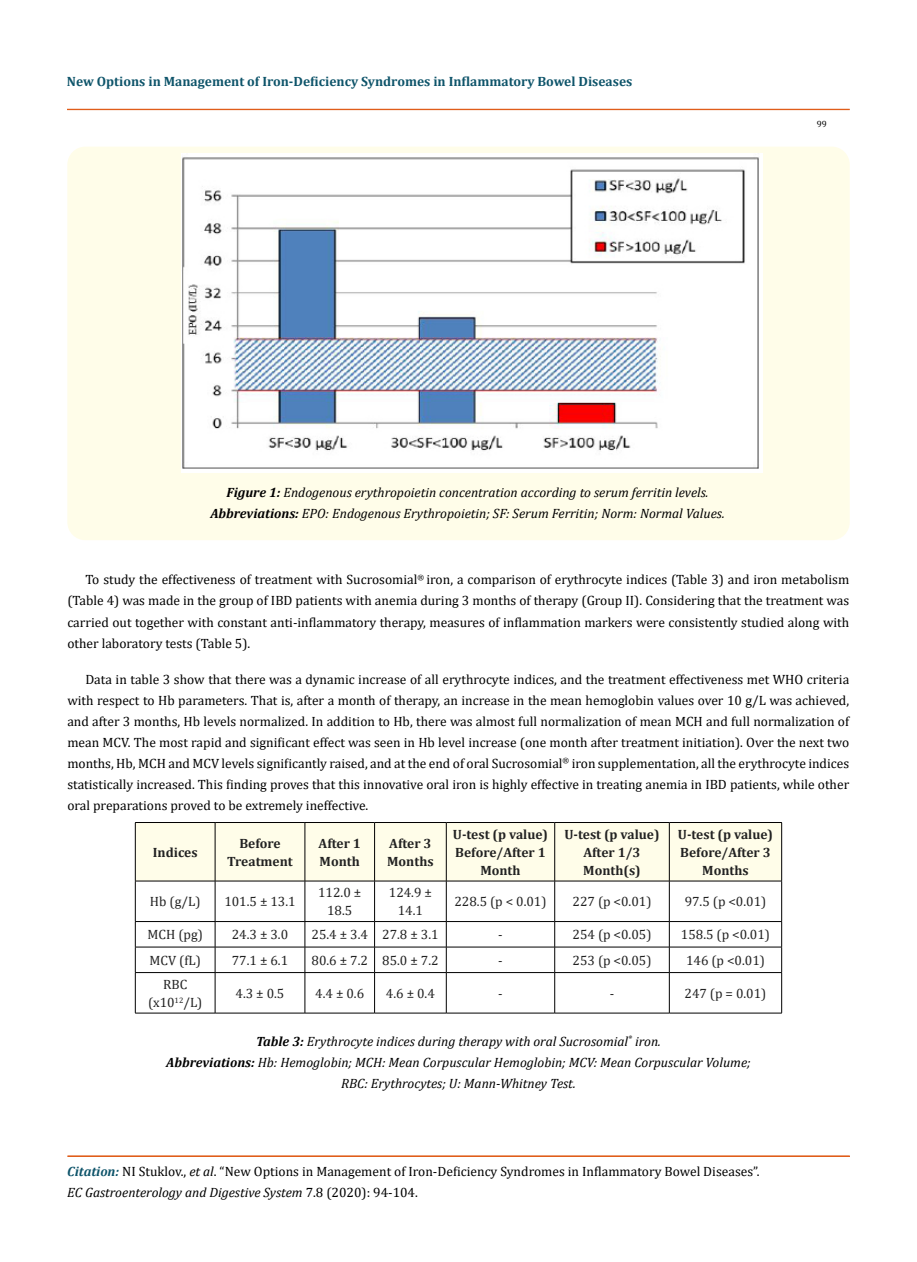
<style>
.page{position:relative;width:917px;height:1262px;background:#fff}
.page>*{position:absolute;margin:0;border:0;box-sizing:border-box;transform-origin:0 0}
.t1{font:13.5px/21px "Cambria";color:#000;text-align:justify}
.t2{font:italic 13.5px/21px "Cambria";color:#000;text-align:center}
.t3{font:13.5px/18px "Cambria";color:#222;text-align:center}
.t4{font:700 13.5px/18px "Cambria";color:#222;text-align:center}
.t5{font:700 13.5px "Cambria";color:#0e546a}
.t6{font:9px "Cambria";color:#000}
.s1{font-weight:700}
.s2{font-weight:700;font-style:italic;color:#0e546a}
.s3{font-style:italic}
</style>
<div class="page">
<div style="left:67px;top:109px;width:782px;height:1px;border:1px solid #e05d1a"></div>
<hr style="left:68px;top:1156px;width:781px;height:1px;background:#e05d1a">
<div style="left:67px;top:147px;width:782px;height:393px;background:#fffde9;border-radius:18px"></div>
<div style="left:136px;top:823px;width:645px;height:57px;background:#fffde9"></div>
<hr style="left:135px;top:822px;width:80px;height:1px;background:#000">
<hr style="left:135px;top:822px;width:1px;height:59px;background:#000">
<hr style="left:215px;top:822px;width:90px;height:1px;background:#000">
<hr style="left:215px;top:822px;width:1px;height:59px;background:#000">
<hr style="left:305px;top:822px;width:69px;height:1px;background:#000">
<hr style="left:304px;top:822px;width:1px;height:59px;background:#000">
<hr style="left:374px;top:822px;width:72px;height:1px;background:#000">
<hr style="left:374px;top:822px;width:1px;height:59px;background:#000">
<hr style="left:446px;top:822px;width:108px;height:1px;background:#000">
<hr style="left:446px;top:822px;width:1px;height:59px;background:#000">
<hr style="left:554px;top:822px;width:115px;height:1px;background:#000">
<hr style="left:554px;top:822px;width:1px;height:59px;background:#000">
<hr style="left:669px;top:822px;width:112px;height:1px;background:#000">
<hr style="left:669px;top:822px;width:1px;height:59px;background:#000">
<hr style="left:781px;top:822px;width:1px;height:59px;background:#000">
<hr style="left:135px;top:880px;width:80px;height:1px;background:#000">
<hr style="left:135px;top:881px;width:1px;height:40px;background:#000">
<hr style="left:215px;top:880px;width:90px;height:1px;background:#000">
<hr style="left:215px;top:881px;width:1px;height:40px;background:#000">
<hr style="left:305px;top:880px;width:69px;height:1px;background:#000">
<hr style="left:304px;top:881px;width:1px;height:40px;background:#000">
<hr style="left:374px;top:880px;width:72px;height:1px;background:#000">
<hr style="left:374px;top:881px;width:1px;height:40px;background:#000">
<hr style="left:446px;top:880px;width:108px;height:1px;background:#000">
<hr style="left:446px;top:881px;width:1px;height:40px;background:#000">
<hr style="left:554px;top:880px;width:115px;height:1px;background:#000">
<hr style="left:554px;top:881px;width:1px;height:40px;background:#000">
<hr style="left:669px;top:880px;width:112px;height:1px;background:#000">
<hr style="left:669px;top:881px;width:1px;height:40px;background:#000">
<hr style="left:781px;top:881px;width:1px;height:40px;background:#000">
<hr style="left:135px;top:921px;width:80px;height:1px;background:#000">
<hr style="left:215px;top:921px;width:90px;height:1px;background:#000">
<hr style="left:305px;top:921px;width:69px;height:1px;background:#000">
<hr style="left:374px;top:921px;width:72px;height:1px;background:#000">
<hr style="left:446px;top:921px;width:108px;height:1px;background:#000">
<hr style="left:554px;top:921px;width:115px;height:1px;background:#000">
<hr style="left:669px;top:921px;width:112px;height:1px;background:#000">
<hr style="left:135px;top:946px;width:80px;height:1px;background:#000">
<svg style="left:135px;top:921px;width:1px;height:51px"></svg>
<hr style="left:215px;top:946px;width:90px;height:1px;background:#000">
<svg style="left:215px;top:921px;width:1px;height:51px"></svg>
<hr style="left:305px;top:946px;width:69px;height:1px;background:#000">
<svg style="left:304px;top:921px;width:1px;height:51px"></svg>
<hr style="left:374px;top:946px;width:72px;height:1px;background:#000">
<svg style="left:374px;top:921px;width:1px;height:51px"></svg>
<hr style="left:446px;top:946px;width:108px;height:1px;background:#000">
<svg style="left:446px;top:921px;width:1px;height:51px"></svg>
<hr style="left:554px;top:946px;width:115px;height:1px;background:#000">
<svg style="left:554px;top:921px;width:1px;height:51px"></svg>
<hr style="left:669px;top:946px;width:112px;height:1px;background:#000">
<svg style="left:669px;top:921px;width:1px;height:51px"></svg>
<svg style="left:781px;top:921px;width:1px;height:51px"></svg>
<hr style="left:135px;top:972px;width:80px;height:1px;background:#000">
<hr style="left:135px;top:972px;width:1px;height:41px;background:#000">
<hr style="left:215px;top:972px;width:90px;height:1px;background:#000">
<hr style="left:215px;top:972px;width:1px;height:41px;background:#000">
<hr style="left:305px;top:972px;width:69px;height:1px;background:#000">
<hr style="left:304px;top:972px;width:1px;height:41px;background:#000">
<hr style="left:374px;top:972px;width:72px;height:1px;background:#000">
<hr style="left:374px;top:972px;width:1px;height:41px;background:#000">
<hr style="left:446px;top:972px;width:108px;height:1px;background:#000">
<hr style="left:446px;top:972px;width:1px;height:41px;background:#000">
<hr style="left:554px;top:972px;width:115px;height:1px;background:#000">
<hr style="left:554px;top:972px;width:1px;height:41px;background:#000">
<hr style="left:669px;top:972px;width:112px;height:1px;background:#000">
<hr style="left:669px;top:972px;width:1px;height:41px;background:#000">
<hr style="left:781px;top:972px;width:1px;height:41px;background:#000">
<hr style="left:135px;top:1012px;width:80px;height:1px;background:#000">
<hr style="left:215px;top:1012px;width:90px;height:1px;background:#000">
<hr style="left:305px;top:1012px;width:69px;height:1px;background:#000">
<hr style="left:374px;top:1012px;width:72px;height:1px;background:#000">
<hr style="left:446px;top:1012px;width:108px;height:1px;background:#000">
<hr style="left:554px;top:1012px;width:115px;height:1px;background:#000">
<hr style="left:669px;top:1012px;width:112px;height:1px;background:#000">
<img style="left:181px;top:153px;width:581px;height:319px">
<p class="t5" style="left:67px;top:72px;width:567px">New Options in Management of Iron-Deficiency Syndromes in Inflammatory Bowel Diseases</p>
<p class="t6" style="left:816px;top:118px;width:11px">99</p>
<p class="t2" style="left:210px;top:481px;width:516px"><span class="s1">Figure 1:</span> Endogenous erythropoietin concentration according to serum ferritin levels.<br><span class="s1">Abbreviations:</span> EPO: Endogenous Erythropoietin; SF: Serum Ferritin; Norm: Normal Values.</p>
<p class="t1" style="left:67px;top:569px;width:783px;text-indent:18px">To study the effectiveness of treatment with Sucrosomial<sup>®</sup> iron, a comparison of erythrocyte indices (Table 3) and iron metabolism (Table 4) was made in the group of IBD patients with anemia during 3 months of therapy (Group II). Considering that the treatment was carried out together with constant anti-inflammatory therapy, measures of inflammation markers were consistently studied along with other laboratory tests (Table 5).</p>
<p class="t1" style="left:67px;top:668px;width:783px;text-indent:18px">Data in table 3 show that there was a dynamic increase of all erythrocyte indices, and the treatment effectiveness met WHO criteria with respect to Hb parameters. That is, after a month of therapy, an increase in the mean hemoglobin values over 10 g/L was achieved, and after 3 months, Hb levels normalized. In addition to Hb, there was almost full normalization of mean МСН and full normalization of mean MCV. The most rapid and significant effect was seen in Hb level increase (one month after treatment initiation). Over the next two months, Hb, MCH and MCV levels significantly raised, and at the end of oral Sucrosomial<sup>®</sup> iron supplementation, all the erythrocyte indices statistically increased. This finding proves that this innovative oral iron is highly effective in treating anemia in IBD patients, while other oral preparations proved to be extremely ineffective.</p>
<p class="t4" style="left:153px;top:843px;width:46px">Indices</p>
<p class="t4" style="left:227px;top:834px;width:67px">Before<br>Treatment</p>
<p class="t4" style="left:318px;top:834px;width:44px;text-align:left">After 1<br>Month</p>
<p class="t4" style="left:387px;top:834px;width:48px;text-align:left">After 3<br>Months</p>
<p class="t4" style="left:453px;top:825px;width:97px">U-test (p value)<br>Before/After 1<br>Month</p>
<p class="t4" style="left:564px;top:825px;width:97px">U-test (p value)<br>After 1/3<br>Month(s)</p>
<p class="t4" style="left:678px;top:825px;width:97px">U-test (p value)<br>Before/After 3<br>Months</p>
<p class="t3" style="left:150px;top:892px;width:52px">Hb (g/L)</p>
<p class="t3" style="left:224px;top:892px;width:73px">101.5 ± 13.1</p>
<p class="t3" style="left:318px;top:883px;width:45px">112.0 ±<br>18.5</p>
<p class="t3" style="left:389px;top:883px;width:45px">124.9 ±<br>14.1</p>
<p class="t3" style="left:454px;top:892px;width:94px">228.5 (p &lt; 0.01)</p>
<p class="t3" style="left:572px;top:892px;width:80px">227 (p &lt;0.01)</p>
<p class="t3" style="left:684px;top:892px;width:83px">97.5 (p &lt;0.01)</p>
<p class="t3" style="left:147px;top:925px;width:57px">MCH (pg)</p>
<p class="t3" style="left:232px;top:925px;width:58px">24.3 ± 3.0</p>
<p class="t3" style="left:311px;top:925px;width:129px">25.4 ± 3.4 27.8 ± 3.1</p>
<p class="t3" style="left:498px;top:925px;width:6px">-</p>
<p class="t3" style="left:572px;top:925px;width:80px">254 (p &lt;0.05)</p>
<p class="t3" style="left:681px;top:925px;width:91px">158.5 (p &lt;0.01)</p>
<p class="t3" style="left:149px;top:951px;width:53px">MCV (fL)</p>
<p class="t3" style="left:232px;top:951px;width:58px">77.1 ± 6.1</p>
<p class="t3" style="left:311px;top:951px;width:129px">80.6 ± 7.2 85.0 ± 7.2</p>
<p class="t3" style="left:498px;top:951px;width:6px">-</p>
<p class="t3" style="left:572px;top:951px;width:80px">253 (p &lt;0.05)</p>
<p class="t3" style="left:686px;top:951px;width:80px">146 (p &lt;0.01)</p>
<p class="t3" style="left:148px;top:975px;width:56px">RBC (x10<sup>12</sup>/L)</p>
<p class="t3" style="left:235px;top:984px;width:50px">4.3 ± 0.5</p>
<p class="t3" style="left:315px;top:984px;width:50px">4.4 ± 0.6</p>
<p class="t3" style="left:386px;top:984px;width:50px">4.6 ± 0.4</p>
<p class="t3" style="left:498px;top:984px;width:6px">-</p>
<p class="t3" style="left:609px;top:984px;width:6px">-</p>
<p class="t3" style="left:684px;top:984px;width:83px">247 (p = 0.01)</p>
<p class="t2" style="left:166px;top:1030px;width:586px"><span class="s1">Table 3:</span> Erythrocyte indices during therapy with oral Sucrosomial<sup>®</sup> iron.<br><span class="s1">Abbreviations:</span> Hb: Hemoglobin; MCH: Mean Corpuscular Hemoglobin; MCV: Mean Corpuscular Volume;<br>RBC: Erythrocytes; U: Mann-Whitney Test.</p>
<p class="t1" style="left:67px;top:1161px;width:693px"><span class="s2">Citation:</span> NI Stuklov., <span class="s3">et al</span>. “New Options in Management of Iron-Deficiency Syndromes in Inflammatory Bowel Diseases”.<br><span class="s3">EC Gastroenterology and Digestive System</span> 7.8 (2020): 94-104.</p>
</div>
